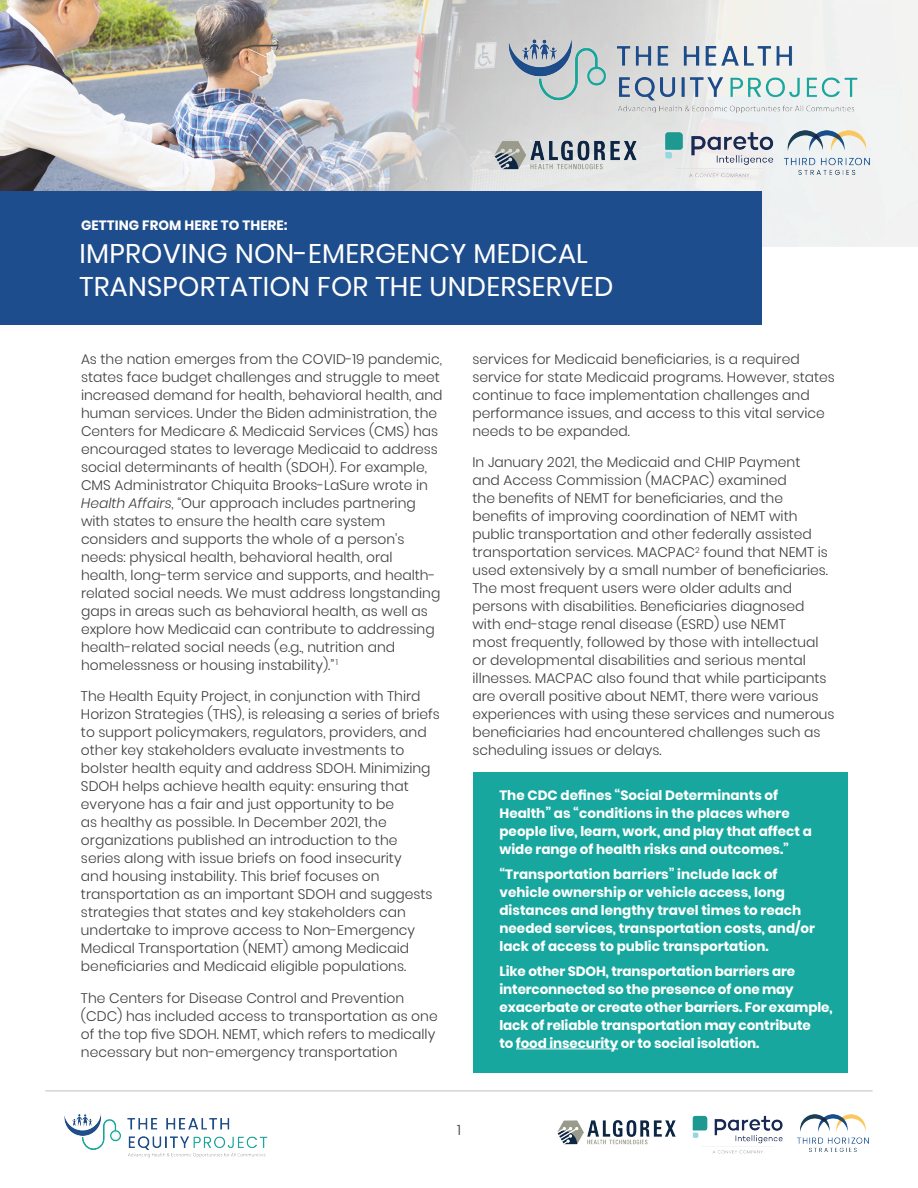
<style>
.page{position:relative;width:918px;height:1188px;background:#fff}
.page>*{position:absolute;margin:0;border:0;box-sizing:border-box;transform-origin:0 0}
.t1{font:27px/32.4px "Poppins";letter-spacing:.01em;color:#fff}
.t2{font:300 14.25px "Poppins";color:#3e3e3f}
.t3{font:300 13.8px/18px "Poppins";color:#3e3e3f}
.t4{font:700 13.5px/18px "Poppins";color:#fff}
.s1{font-style:italic}
</style>
<div class="page">
<hr style="left:45px;top:1091px;width:828px;height:1px;background:#bfc0c1">
<img style="left:64px;top:1114px;width:204px;height:44px">
<img style="left:558px;top:1120px;width:118px;height:25px">
<img style="left:692px;top:1115px;width:91px;height:39px">
<img style="left:798px;top:1115px;width:70px;height:36px">
<div style="left:473px;top:772px;width:375px;height:301px;background:#17a79e"></div>
<img style="left:0;top:0;width:918px;height:247px">
<div style="left:0;top:191px;width:762px;height:134px;background:#1d4d8c"></div>
<hr style="left:516px;top:1049px;width:102px;height:1px;background:#fff">
<img style="left:484px;top:17px;width:401px;height:113px">
<img style="left:495px;top:137px;width:142px;height:39px">
<img style="left:662px;top:130px;width:113px;height:48px">
<img style="left:784px;top:130px;width:86px;height:45px">
<p class="t4" style="left:81px;top:217px;width:208px">GETTING FROM HERE TO THERE:</p>
<h1 class="t1" style="left:80px;top:238px;width:536px">IMPROVING NON-EMERGENCY MEDICAL<br>TRANSPORTATION FOR THE UNDERSERVED</h1>
<p class="t3" style="left:81px;top:350px;width:363px">As the nation emerges from the COVID-19 pandemic, states face budget challenges and struggle to meet increased demand for health, behavioral health, and human services. Under the Biden administration, the Centers for Medicare &amp; Medicaid Services (CMS) has encouraged states to leverage Medicaid to address social determinants of health (SDOH). For example, CMS Administrator Chiquita Brooks-LaSure wrote in <span class="s1">Health Affairs</span>, “Our approach includes partnering with states to ensure the health care system considers and supports the whole of a person’s needs: physical health, behavioral health, oral<br>health, long-term service and supports, and health&shy;related social needs. We must address longstanding gaps in areas such as behavioral health, as well as explore how Medicaid can contribute to addressing health-related social needs (e.g., nutrition and homelessness or housing instability).” <sup>1</sup></p>
<p class="t3" style="left:81px;top:688px;width:360px">The Health Equity Project, in conjunction with Third Horizon Strategies (THS), is releasing a series of briefs to support policymakers, regulators, providers, and other key stakeholders evaluate investments to bolster health equity and address SDOH. Minimizing SDOH helps achieve health equity: ensuring that everyone has a fair and just opportunity to be<br>as healthy as possible. In December 2021, the organizations published an introduction to the series along with issue briefs on food insecurity<br>and housing instability. This brief focuses on transportation as an important SDOH and suggests strategies that states and key stakeholders can undertake to improve access to Non-Emergency Medical Transportation (NEMT) among Medicaid beneficiaries and Medicaid eligible populations.</p>
<p class="t3" style="left:81px;top:989px;width:358px">The Centers for Disease Control and Prevention (CDC) has included access to transportation as one of the top five SDOH. NEMT, which refers to medically necessary but non-emergency transportation</p>
<p class="t3" style="left:472px;top:350px;width:364px">services for Medicaid beneficiaries, is a required service for state Medicaid programs. However, states continue to face implementation challenges and performance issues, and access to this vital service needs to be expanded.</p>
<p class="t3" style="left:472px;top:454px;width:364px">In January 2021, the Medicaid and CHIP Payment<br>and Access Commission (MACPAC) examined<br>the benefits of NEMT for beneficiaries, and the benefits of improving coordination of NEMT with public transportation and other federally assisted transportation services. MACPAC<sup>2</sup> found that NEMT is used extensively by a small number of beneficiaries.<br>The most frequent users were older adults and persons with disabilities. Beneficiaries diagnosed with end-stage renal disease (ESRD) use NEMT<br>most frequently, followed by those with intellectual or developmental disabilities and serious mental illnesses. MACPAC also found that while participants are overall positive about NEMT, there were various experiences with using these services and numerous beneficiaries had encountered challenges such as scheduling issues or delays.</p>
<p class="t4" style="left:500px;top:787px;width:314px">The CDC defines “Social Determinants of Health” as “conditions in the places where people live, learn, work, and play that affect a wide range of health risks and outcomes.”</p>
<p class="t4" style="left:500px;top:865px;width:317px">“Transportation barriers” include lack of vehicle ownership or vehicle access, long distances and lengthy travel times to reach needed services, transportation costs, and/or lack of access to public transportation.</p>
<p class="t4" style="left:500px;top:962px;width:335px">Like other SDOH, transportation barriers are interconnected so the presence of one may exacerbate or create other barriers. For example, lack of reliable transportation may contribute<br>to food insecurity or to social isolation.</p>
<p class="t2" style="left:457px;top:1122px;width:5px">1</p>
</div>
